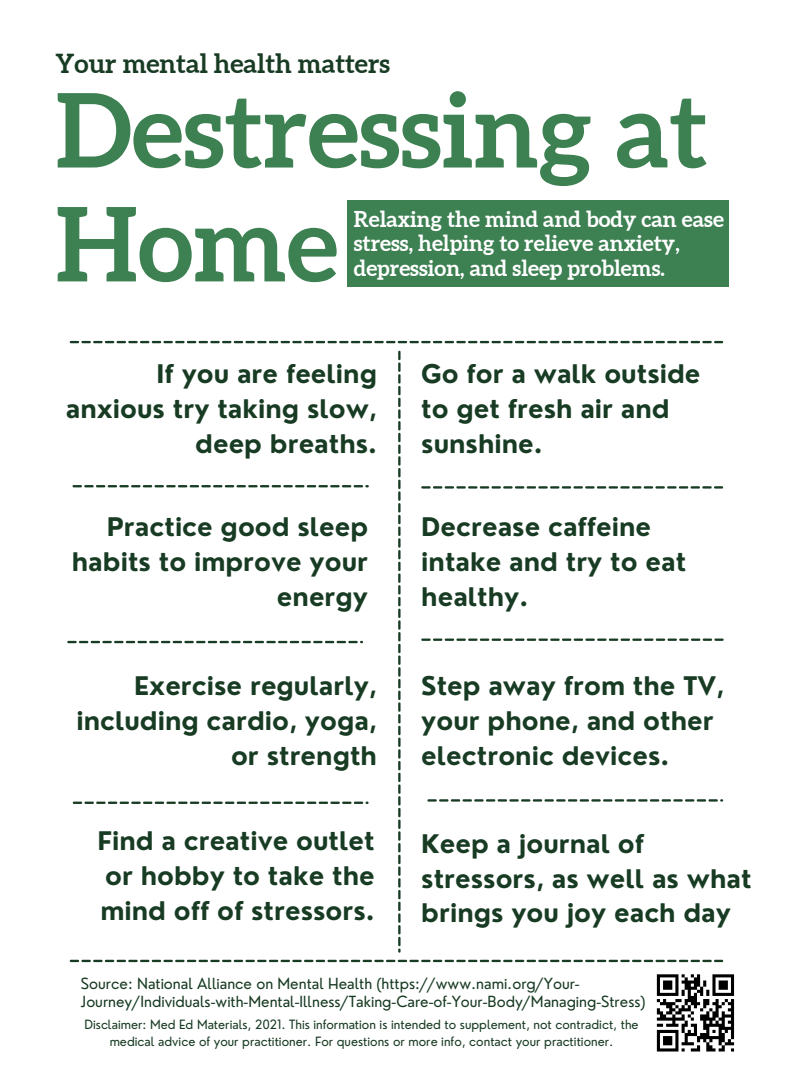
<style>
.page{position:relative;width:810px;height:1080px;background:#fff}
.page>*{position:absolute;margin:0;border:0;box-sizing:border-box;transform-origin:0 0}
.t1{font:700 102.88px/113.9px "Aleo";color:#3d8052}
.t2{font:700 26.25px "Aleo";color:#183b23}
.t3{font:700 25px/34.7px "Nourd";color:#183b23}
.t4{font:700 21.88px/24.4px "Aleo";color:#fff}
.t5{font:15px/17.8px "Nourd";color:#183b23}
.t6{font:12.5px/17.4px "Nourd";color:#183b23;text-align:center}
</style>
<div class="page">
<svg style="left:70px;top:341px;width:653px;height:2px"></svg>
<svg style="left:70px;top:960px;width:653px;height:2px"></svg>
<svg style="left:398px;top:351px;width:3px;height:602px"></svg>
<svg style="left:73px;top:485px;width:296px;height:2px"></svg>
<svg style="left:67px;top:641px;width:296px;height:2px"></svg>
<svg style="left:421px;top:486px;width:302px;height:3px"></svg>
<svg style="left:421px;top:639px;width:303px;height:2px"></svg>
<div style="left:348px;top:200px;width:381px;height:86px;background:#3d8052"></div>
<svg style="left:73px;top:802px;width:296px;height:2px"></svg>
<svg style="left:427px;top:799px;width:296px;height:3px"></svg>
<svg style="left:657px;top:974px;width:77px;height:78px"></svg>
<p class="t2" style="left:56px;top:49px;width:336px">Your mental health matters</p>
<h1 class="t1" style="left:56px;top:73px;width:654px">Destressing at<br>Home</h1>
<p class="t4" style="left:354px;top:207px;width:372px">Relaxing the mind and body can ease stress, helping to relieve anxiety, depression, and sleep problems.</p>
<p class="t3" style="left:66px;top:357px;width:313px;text-align:right">If you are feeling anxious try taking slow, deep breaths.</p>
<p class="t3" style="left:72px;top:510px;width:298px;text-align:right">Practice good sleep habits to improve your energy</p>
<p class="t3" style="left:76px;top:669px;width:302px;text-align:right">Exercise regularly, including cardio, yoga, or strength</p>
<p class="t3" style="left:97px;top:824px;width:279px;text-align:justify">Find a creative outlet or hobby to take the mind off of stressors.</p>
<p class="t3" style="left:421px;top:357px;width:281px">Go for a walk outside to get fresh air and sunshine.</p>
<p class="t3" style="left:421px;top:510px;width:266px">Decrease caffeine intake and try to eat healthy.</p>
<p class="t3" style="left:421px;top:669px;width:304px">Step away from the TV, your phone, and other electronic devices.</p>
<p class="t3" style="left:421px;top:826px;width:332px">Keep a journal of stressors, as well as what brings you joy each day</p>
<p class="t5" style="left:81px;top:975px;width:566px">Source: National Alliance on Mental Health (https://www.nami.org/Your-<br>Journey/Individuals-with-Mental-Illness/Taking-Care-of-Your-Body/Managing-Stress)</p>
<p class="t6" style="left:84px;top:1016px;width:556px">Disclaimer: Med Ed Materials, 2021. This information is intended to supplement, not contradict, the medical advice of your practitioner. For questions or more info, contact your practitioner.</p>
</div>
